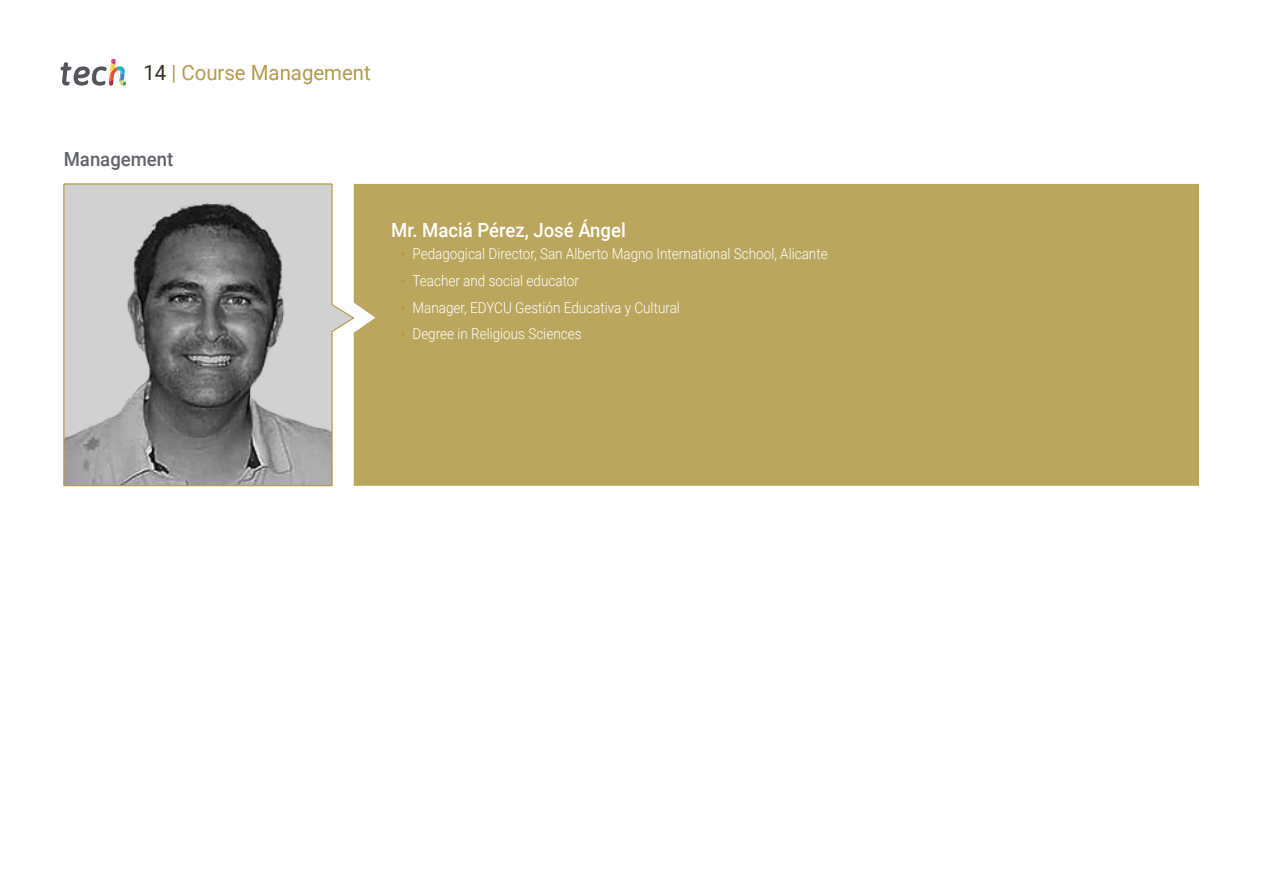
<style>
.page{position:relative;width:1263px;height:893px;background:#fff}
.page>*{position:absolute;margin:0;border:0;box-sizing:border-box;transform-origin:0 0}
.t1{font:21px "Roboto";color:#b49c4b}
.t2{font:500 19.5px "Roboto";color:#fff;scale:.95 1}
.t3{font:500 19.5px "Roboto";color:#61646a;scale:.95 1}
.t4{font:300 15px/26.7px "Roboto";color:#fff;scale:.9 1}
.s1{color:#312e20}
</style>
<div class="page">
<svg style="left:61px;top:59px;width:65px;height:27px"></svg>
<div style="left:354px;top:184px;width:845px;height:302px;background:#bba65d"></div>
<svg style="left:64px;top:184px;width:290px;height:302px;background:#a1a1a0"></svg>
<svg style="left:401px;top:251px;width:4px;height:5px"></svg>
<svg style="left:401px;top:278px;width:4px;height:5px"></svg>
<svg style="left:401px;top:305px;width:4px;height:5px"></svg>
<svg style="left:401px;top:332px;width:4px;height:5px"></svg>
<h1 class="t1" style="left:144px;top:57px;width:229px"><span class="s1">14</span> | Course Management</h1>
<h2 class="t3" style="left:64px;top:145px;width:117px">Management</h2>
<h2 class="t2" style="left:391px;top:216px;width:248px">Mr. Maciá Pérez, José Ángel</h2>
<p class="t4" style="left:412px;top:240px;width:463px">Pedagogical Director, San Alberto Magno International School, Alicante Teacher and social educator<br>Manager, EDYCU Gestión Educativa y Cultural<br>Degree in Religious Sciences</p>
</div>
